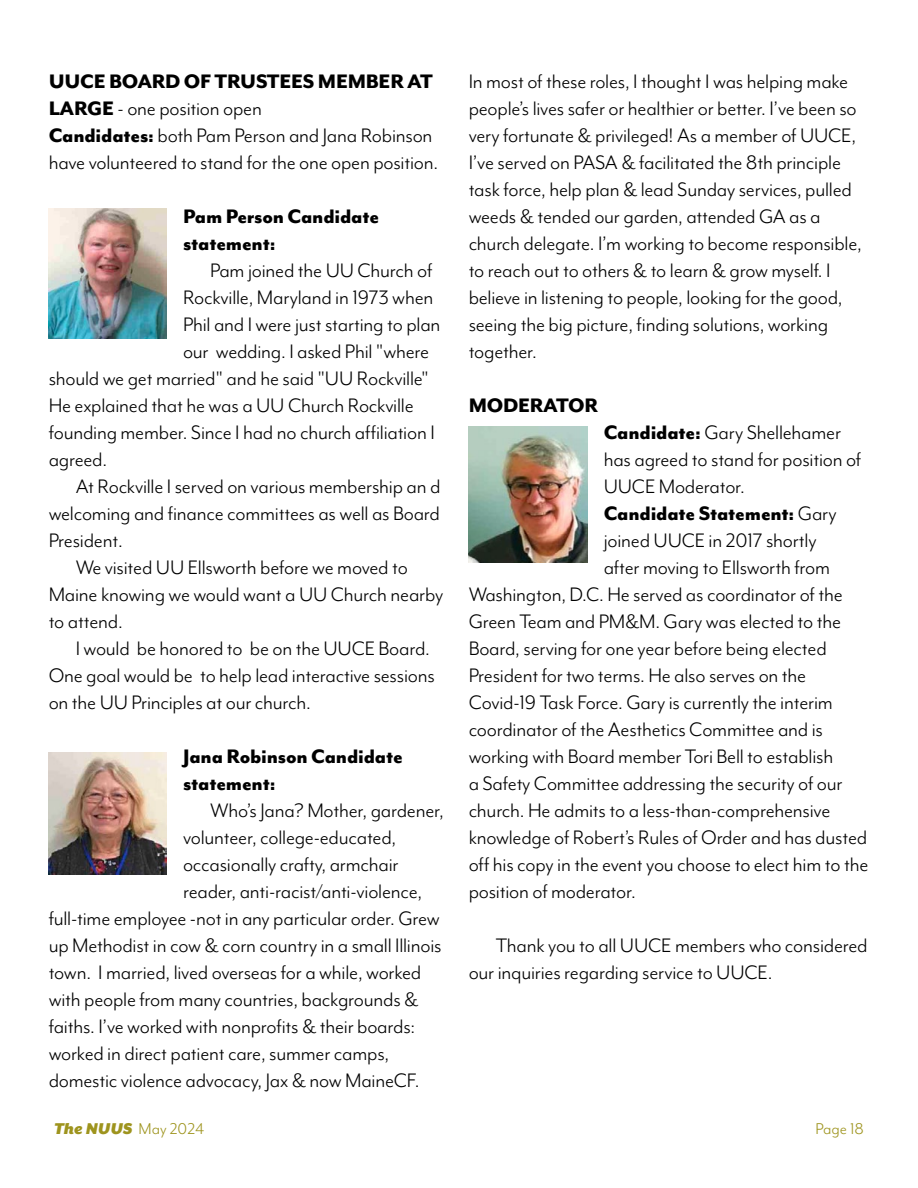
<style>
.page{position:relative;width:918px;height:1188px;background:#fff}
.page>*{position:absolute;margin:0;border:0;box-sizing:border-box;transform-origin:0 0}
.t1{font:22.5px/27px "Mr Eaves Mod OT";letter-spacing:-.01em;color:#000}
.t2{font:800 22.5px/27px "Mr Eaves Mod OT";letter-spacing:-.01em;color:#000}
.t3{font:italic 900 18px "Mr Eaves XL San OT";color:#9e941e}
.t4{font:18px "Mr Eaves Mod OT";color:#9e941e}
.s1{font-weight:800}
.s2{font-weight:400}
.s3{font-family:"Mr Eaves Mod OT";font-weight:400;font-style:normal}
</style>
<div class="page">
<img style="left:48px;top:753px;width:119px;height:121px">
<img style="left:469px;top:426px;width:118px;height:136px">
<img style="left:48px;top:208px;width:119px;height:131px">
<p class="t1" style="left:49px;top:68px;width:391px"><span class="s1">UUCE BOARD OF TRUSTEES MEMBER AT LARGE</span> - one position open<br><span class="s1">Candidates:</span> both Pam Person and Jana Robinson have volunteered to stand for the one open position.</p>
<p class="t2" style="left:183px;top:202px;width:198px">Pam Person Candidate statement:</p>
<p class="t1" style="left:210px;top:257px;width:224px">Pam joined the UU Church of</p>
<p class="t1" style="left:183px;top:284px;width:252px">Rockville, Maryland in 1973 when</p>
<p class="t1" style="left:183px;top:311px;width:259px">Phil and I were just starting to plan</p>
<p class="t1" style="left:183px;top:338px;width:248px">our wedding. I asked Phil "where</p>
<p class="t1" style="left:49px;top:365px;width:382px">should we get married" and he said "UU Rockville"</p>
<p class="t1" style="left:49px;top:392px;width:367px">He explained that he was a UU Church Rockville</p>
<p class="t1" style="left:49px;top:419px;width:388px">founding member. Since I had no church affiliation I</p>
<p class="t1" style="left:49px;top:446px;width:60px">agreed.</p>
<p class="t1" style="left:76px;top:473px;width:366px">At Rockville I served on various membership an d</p>
<p class="t1" style="left:49px;top:500px;width:393px">welcoming and finance committees as well as Board</p>
<p class="t1" style="left:49px;top:527px;width:76px">President.</p>
<p class="t1" style="left:76px;top:554px;width:334px">We visited UU Ellsworth before we moved to</p>
<p class="t1" style="left:49px;top:581px;width:396px">Maine knowing we would want a UU Church nearby</p>
<p class="t1" style="left:49px;top:608px;width:76px">to attend.</p>
<p class="t1" style="left:76px;top:635px;width:356px">I would be honored to be on the UUCE Board.</p>
<p class="t1" style="left:49px;top:662px;width:388px">One goal would be to help lead interactive sessions</p>
<p class="t1" style="left:49px;top:689px;width:264px">on the UU Principles at our church.</p>
<p class="t2" style="left:183px;top:742px;width:221px">Jana Robinson Candidate statement:</p>
<p class="t1" style="left:210px;top:797px;width:235px">Who’s Jana? Mother, gardener,</p>
<p class="t1" style="left:183px;top:824px;width:215px">volunteer, college-educated,</p>
<p class="t1" style="left:183px;top:851px;width:217px">occasionally crafty, armchair</p>
<p class="t1" style="left:183px;top:878px;width:241px">reader, anti-racist/anti-violence,</p>
<p class="t1" style="left:49px;top:905px;width:393px">full-time employee -not in any particular order. Grew</p>
<p class="t1" style="left:49px;top:932px;width:394px">up Methodist in cow &amp; corn country in a small Illinois</p>
<p class="t1" style="left:49px;top:959px;width:374px">town. I married, lived overseas for a while, worked</p>
<p class="t1" style="left:49px;top:986px;width:371px">with people from many countries, backgrounds &amp;</p>
<p class="t1" style="left:49px;top:1013px;width:368px">faiths. I’ve worked with nonprofits &amp; their boards:</p>
<p class="t1" style="left:49px;top:1040px;width:342px">worked in direct patient care, summer camps,</p>
<p class="t1" style="left:49px;top:1067px;width:372px">domestic violence advocacy, Jax &amp; now MaineCF.</p>
<p class="t1" style="left:469px;top:68px;width:395px">In most of these roles, I thought I was helping make people’s lives safer or healthier or better. I’ve been so very fortunate &amp; privileged! As a member of UUCE, I’ve served on PASA &amp; facilitated the 8th principle task force, help plan &amp; lead Sunday services, pulled weeds &amp; tended our garden, attended GA as a church delegate. I’m working to become responsible, to reach out to others &amp; to learn &amp; grow myself. I believe in listening to people, looking for the good, seeing the big picture, finding solutions, working together.</p>
<p class="t2" style="left:469px;top:391px;width:131px">MODERATOR</p>
<p class="t1" style="left:604px;top:419px;width:239px"><span class="s1">Candidate:</span> Gary Shellehamer</p>
<p class="t1" style="left:604px;top:446px;width:259px">has agreed to stand for position of</p>
<p class="t1" style="left:604px;top:473px;width:143px">UUCE Moderator.</p>
<p class="t2" style="left:604px;top:499px;width:235px">Candidate Statement: <span class="s2">Gary</span></p>
<p class="t1" style="left:604px;top:527px;width:214px">joined UUCE in 2017 shortly</p>
<p class="t1" style="left:604px;top:554px;width:228px">after moving to Ellsworth from</p>
<p class="t1" style="left:469px;top:581px;width:376px">Washington, D.C. He served as coordinator of the</p>
<p class="t1" style="left:469px;top:608px;width:374px">Green Team and PM&amp;M. Gary was elected to the</p>
<p class="t1" style="left:469px;top:635px;width:360px">Board, serving for one year before being elected</p>
<p class="t1" style="left:469px;top:662px;width:339px">President for two terms. He also serves on the</p>
<p class="t1" style="left:469px;top:689px;width:366px">Covid-19 Task Force. Gary is currently the interim</p>
<p class="t1" style="left:469px;top:716px;width:356px">coordinator of the Aesthetics Committee and is</p>
<p class="t1" style="left:469px;top:743px;width:366px">working with Board member Tori Bell to establish</p>
<p class="t1" style="left:469px;top:770px;width:375px">a Safety Committee addressing the security of our</p>
<p class="t1" style="left:469px;top:797px;width:363px">church. He admits to a less-than-comprehensive</p>
<p class="t1" style="left:469px;top:824px;width:400px">knowledge of Robert’s Rules of Order and has dusted</p>
<p class="t1" style="left:469px;top:851px;width:401px">off his copy in the event you choose to elect him to the</p>
<p class="t1" style="left:469px;top:878px;width:169px">position of moderator.</p>
<p class="t1" style="left:469px;top:932px;width:400px;text-indent:27px">Thank you to all UUCE members who considered our inquiries regarding service to UUCE.</p>
<p class="t3" style="left:54px;top:1118px;width:152px">The NUUS <span class="s3">May 2024</span></p>
<p class="t4" style="left:815px;top:1119px;width:50px">Page 18</p>
</div>
